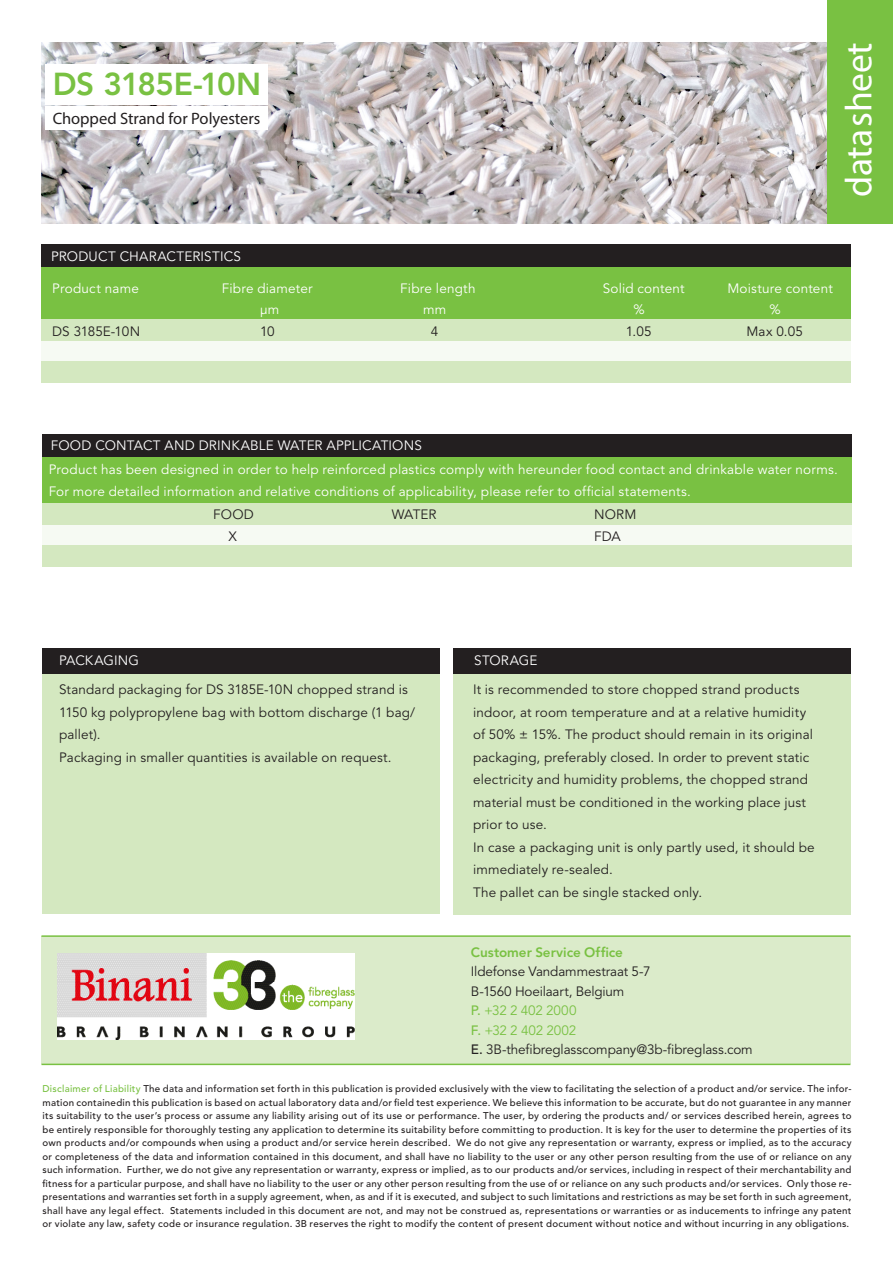
<style>
.page{position:relative;width:893px;height:1263px;background:#fff}
.page>*{position:absolute;margin:0;border:0;box-sizing:border-box;transform-origin:0 0}
.t1{font:37.5px "Myriad Pro";letter-spacing:-.01em;color:#fff}
.t2{font:800 31.5px "Avenir LT Std";letter-spacing:-.02em;color:#79c142}
.t3{font:16.5px "Myriad Pro";color:#231f20}
.Coordonnees{font:13.5px/22.5px "Avenir LT Std";letter-spacing:.01em;color:#231f20}
.t4{font:13.5px/21.8px "Avenir LT Std";letter-spacing:.015em;color:#fff}
.Coordonnees-2{font:13.5px/19.5px "Avenir LT Std";letter-spacing:-.01em;color:#231f20}
.t5{font:13.5px "Avenir LT Std";letter-spacing:.015em;color:#fff}
.texte_courant{font:500 9.75px/13.5px "Avenir LT Std";letter-spacing:.025em;color:#231f20;text-align:justify}
.s1{font-weight:800;color:#79c142}
.s2{font-weight:500;color:#79c142}
.s3{color:#79c142}
.s4{font-weight:500}
</style>
<div class="page">
<div style="left:41px;top:244px;width:809px;height:24px;background:#231f20"></div>
<div style="left:41px;top:268px;width:809px;height:51px;background:#79c142"></div>
<div style="left:41px;top:319px;width:809px;height:22px;background:#d4e8c0"></div>
<div style="left:41px;top:341px;width:809px;height:21px;background:#f6faf3"></div>
<div style="left:41px;top:362px;width:809px;height:21px;background:#d4e8c0"></div>
<div style="left:453px;top:663px;width:397px;height:251px;background:#d4e8c0"></div>
<div style="left:43px;top:661px;width:397px;height:253px;background:#d4e8c0"></div>
<div style="left:453px;top:648px;width:397px;height:26px;background:#231f20"></div>
<div style="left:42px;top:648px;width:398px;height:26px;background:#231f20"></div>
<div style="left:41px;top:936px;width:809px;height:127px;background:#dbebca"></div>
<hr style="left:41px;top:935px;width:809px;height:2px;background:#79c142">
<hr style="left:41px;top:1063px;width:809px;height:2px;background:#79c142">
<img style="left:57px;top:953px;width:297px;height:87px">
<img style="left:42px;top:43px;width:785px;height:180px">
<div style="left:45px;top:107px;width:223px;height:23px;background:#fff"></div>
<div style="left:45px;top:65px;width:223px;height:40px;background:#fff"></div>
<div style="left:827px;top:0;width:66px;height:223px;background:#79c142"></div>
<div style="left:43px;top:434px;width:808px;height:23px;background:#231f20"></div>
<div style="left:43px;top:457px;width:808px;height:46px;background:#79c142"></div>
<div style="left:43px;top:503px;width:808px;height:21px;background:#d4e8c0"></div>
<div style="left:43px;top:524px;width:808px;height:22px;background:#f6faf3"></div>
<div style="left:43px;top:546px;width:808px;height:21px;background:#d4e8c0"></div>
<p class="t2" style="left:53px;top:65px;width:210px">DS 3185E-10N</p>
<p class="t3" style="left:53px;top:108px;width:209px">Chopped Strand for Polyesters</p>
<p class="t1" style="left:836px;top:197px;width:156px;rotate:-90deg">datasheet</p>
<p class="t5" style="left:51px;top:249px;width:192px">PRODUCT CHARACTERISTICS</p>
<p class="t4" style="left:52px;top:278px;width:88px">Product name</p>
<p class="t4" style="left:222px;top:278px;width:92px">Fibre diameter</p>
<p class="t4" style="left:400px;top:278px;width:77px">Fibre length</p>
<p class="t4" style="left:603px;top:278px;width:83px">Solid content</p>
<p class="t4" style="left:727px;top:278px;width:107px">Moisture content</p>
<p class="t4" style="left:260px;top:299px;width:21px">μm</p>
<p class="t4" style="left:423px;top:299px;width:25px">mm</p>
<p class="t4" style="left:633px;top:299px;width:13px">%</p>
<p class="t4" style="left:769px;top:299px;width:13px">%</p>
<p class="Coordonnees" style="left:52px;top:320px;width:89px">DS 3185E-10N</p>
<p class="Coordonnees" style="left:260px;top:320px;width:16px">10</p>
<p class="Coordonnees" style="left:431px;top:320px;width:9px">4</p>
<p class="Coordonnees" style="left:626px;top:320px;width:27px">1.05</p>
<p class="Coordonnees" style="left:746px;top:320px;width:58px">Max 0.05</p>
<p class="t5" style="left:48px;top:432px;width:372px">FOOD CONTACT AND DRINKABLE WATER APPLICATIONS</p>
<p class="t5" style="left:51px;top:437px;width:372px">FOOD CONTACT AND DRINKABLE WATER APPLICATIONS</p>
<p class="t4" style="left:49px;top:459px;width:791px">Product has been designed in order to help reinforced plastics comply with hereunder food contact and drinkable water norms.<br>For more detailed information and relative conditions of applicability, please refer to official statements.</p>
<p class="Coordonnees" style="left:213px;top:503px;width:42px">FOOD</p>
<p class="Coordonnees" style="left:392px;top:503px;width:46px">WATER</p>
<p class="Coordonnees" style="left:594px;top:503px;width:44px">NORM</p>
<p class="Coordonnees" style="left:228px;top:525px;width:10px">X</p>
<p class="Coordonnees" style="left:594px;top:525px;width:28px">FDA</p>
<p class="t5" style="left:59px;top:653px;width:81px">PACKAGING</p>
<p class="Coordonnees" style="left:59px;top:679px;width:358px">Standard packaging for DS 3185E-10N chopped strand is<br>1150 kg polypropylene bag with bottom discharge (1 bag/ pallet).</p>
<p class="Coordonnees" style="left:59px;top:746px;width:334px">Packaging in smaller quantities is available on request.</p>
<p class="t5" style="left:474px;top:653px;width:65px">STORAGE</p>
<p class="Coordonnees" style="left:473px;top:679px;width:341px">It is recommended to store chopped strand products indoor, at room temperature and at a relative humidity of 50% ± 15%. The product should remain in its original packaging, preferably closed. In order to prevent static electricity and humidity problems, the chopped strand material must be conditioned in the working place just prior to use.</p>
<p class="Coordonnees" style="left:473px;top:836px;width:343px">In case a packaging unit is only partly used, it should be immediately re-sealed.</p>
<p class="Coordonnees" style="left:473px;top:881px;width:231px">The pallet can be single stacked only.</p>
<p class="Coordonnees-2" style="left:471px;top:943px;width:181px"><span class="s1">Customer Service Office<br></span>Ildefonse Vandammestraat 5-7<br>B-1560 Hoeilaart, Belgium</p>
<p class="Coordonnees-2" style="left:471px;top:1001px;width:283px"><span class="s2">P.</span> <span class="s3">+32 2 402 2000<br></span><span class="s2">F.</span> <span class="s3">+32 2 402 2002<br></span><span class="s4">E.</span> 3B-thefibreglasscompany@3b-fibreglass.com</p>
<p class="texte_courant" style="left:43px;top:1082px;width:811px"><span class="s3">Disclaimer of Liability</span> The data and information set forth in this publication is provided exclusively with the view to facilitating the selection of a product and/or service. The infor&shy;mation containedin this publication is based on actual laboratory data and/or field test experience. We believe this information to be accurate, but do not guarantee in any manner its suitability to the user’s process or assume any liability arising out of its use or performance. The user, by ordering the products and/ or services described herein, agrees to be entirely responsible for thoroughly testing any application to determine its suitability before committing to production. It is key for the user to determine the properties of its own products and/or compounds when using a product and/or service herein described. We do not give any representation or warranty, express or implied, as to the accuracy or completeness of the data and information contained in this document, and shall have no liability to the user or any other person resulting from the use of or reliance on any such information. Further, we do not give any representation or warranty, express or implied, as to our products and/or services, including in respect of their merchantability and fitness for a particular purpose, and shall have no liability to the user or any other person resulting from the use of or reliance on any such products and/or services. Only those re&shy;presentations and warranties set forth in a supply agreement, when, as and if it is executed, and subject to such limitations and restrictions as may be set forth in such agreement, shall have any legal effect. Statements included in this document are not, and may not be construed as, representations or warranties or as inducements to infringe any patent or violate any law, safety code or insurance regulation. 3B reserves the right to modify the content of present document without notice and without incurring in any obligations.</p>
</div>
